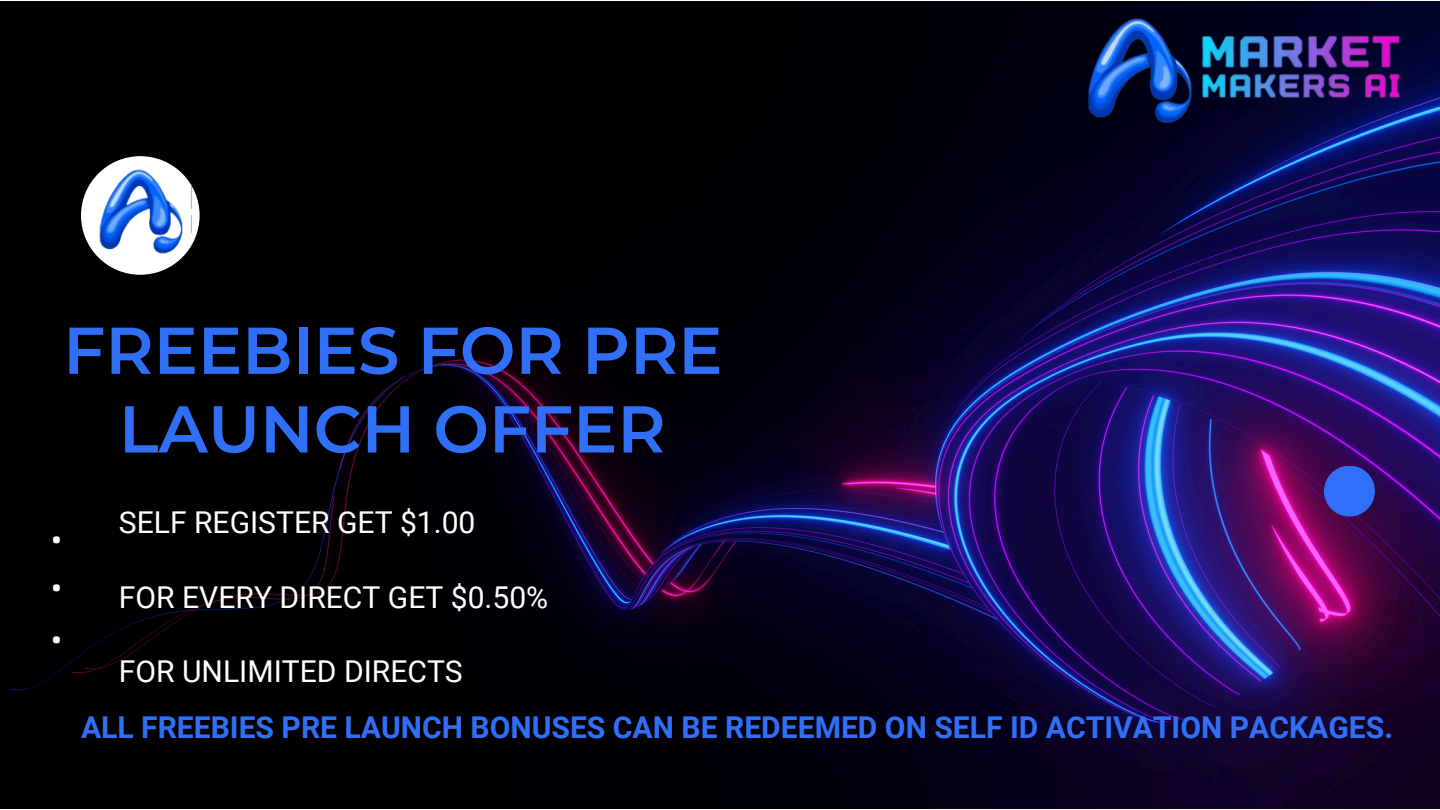
<style>
.page{position:relative;width:1440px;height:810px;background:#fff}
.page>*{position:absolute;margin:0;border:0;box-sizing:border-box;transform-origin:0 0}
.t1{font:600 66.15px "Montserrat";color:#306ff7}
.t2{font:600 66px "Montserrat";color:#306ff7}
.t3{font:700 30.15px "Roboto";color:#306ff7}
.t4{font:30.15px "Roboto";color:#fff}
.t5{font:30.15px "IBM Plex Sans Cond";color:#fff}
.t6{font:30px/52.8px "IBM Plex Sans Cond";color:#fff}
</style>
<div class="page">
<img style="left:0;top:2px;width:1440px;height:806px">
<svg style="left:81px;top:156px;width:119px;height:119px"></svg>
<div style="left:1324px;top:466px;width:51px;height:51px;background:#306ff7;border-radius:50%"></div>
<img style="left:36px;top:136px;width:155px;height:145px">
<img style="left:1009px;top:1px;width:431px;height:293px">
<p class="t1" style="left:63px;top:310px;width:661px">FREEBIES FOR PRE</p>
<h1 class="t2" style="left:119px;top:389px;width:548px">LAUNCH OFFER</h1>
<p class="t5" style="left:51px;top:518px;width:12px">•</p>
<p class="t6" style="left:51px;top:559px;width:12px">• •</p>
<h1 class="t4" style="left:119px;top:505px;width:358px">SELF REGISTER GET $1.00</h1>
<p class="t4" style="left:119px;top:580px;width:431px">FOR EVERY DIRECT GET $0.50%</p>
<p class="t4" style="left:119px;top:654px;width:345px">FOR UNLIMITED DIRECTS</p>
<p class="t3" style="left:81px;top:710px;width:1314px">ALL FREEBIES PRE LAUNCH BONUSES CAN BE REDEEMED ON SELF ID ACTIVATION PACKAGES.</p>
</div>
